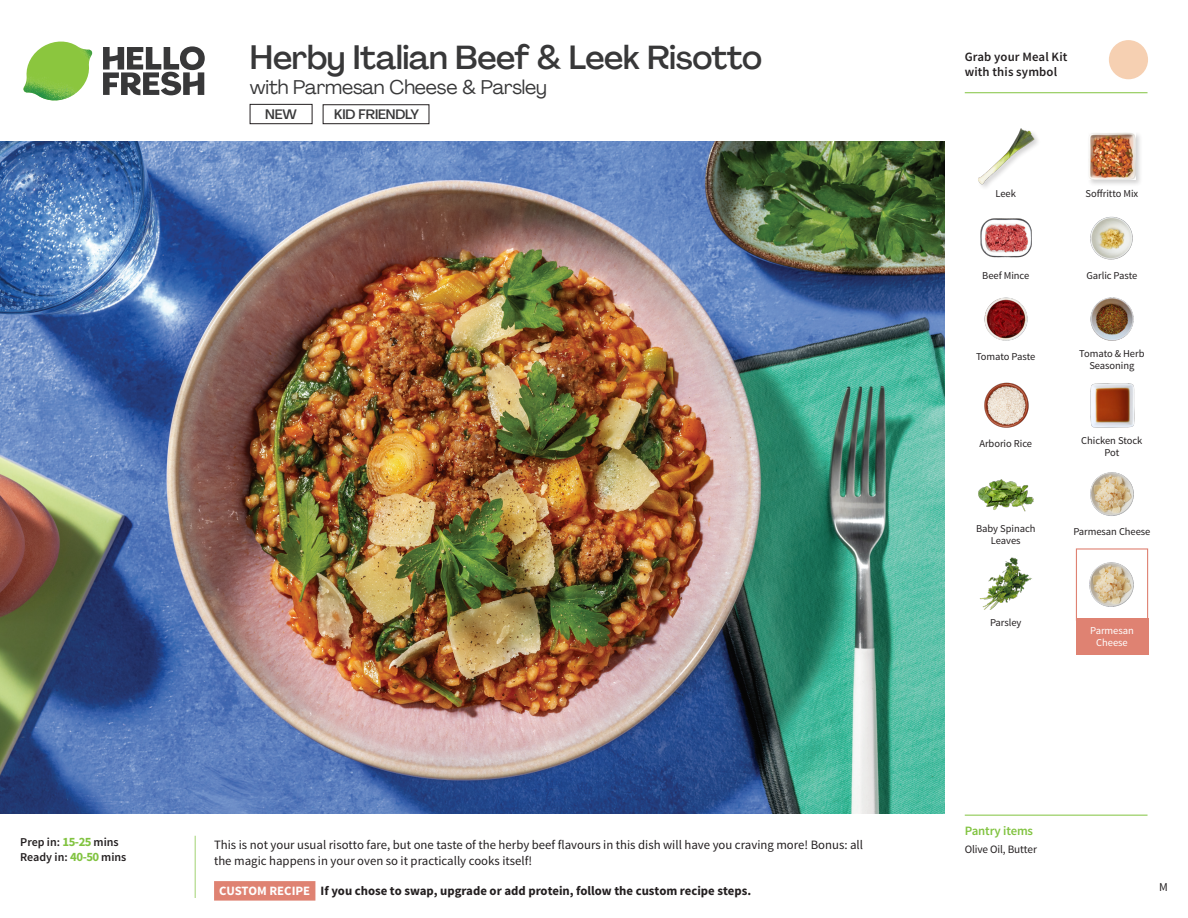
<style>
.page{position:relative;width:1188px;height:918px;background:#fff}
.page>*{position:absolute;margin:0;border:0;box-sizing:border-box;transform-origin:0 0}
._15_Titel_UK{font:500 33px "Agrandir";letter-spacing:-.01em;color:#383839}
._15_Titel_UK-2{font:19.5px "Agrandir";letter-spacing:-.01em;color:#383839}
.t1{font:500 13.5px "Agrandir";letter-spacing:-.01em;color:#383839}
.Step_6_Text_AU{font:12.75px/16.5px "Source Sans Pro";color:#231f20}
.Step_6_Text_AU-2{font:700 12.75px "Source Sans Pro";color:#231f20}
.t2{font:600 12.75px/15px "Source Sans Pro";letter-spacing:.01em;color:#231f20}
._04_Headers_Front{font:600 12.75px "Source Sans Pro";letter-spacing:-.01em;color:#81c340}
._04_Intro{font:600 12px "Source Sans Pro";color:#231f20}
.t3{font:12px "Source Sans Pro";color:#231f20}
._05_Pantry{font:11.25px "Source Sans Pro";letter-spacing:-.01em;color:#231f20}
._18_FRONT_ingredients{font:10.5px/12px "Source Sans Pro";letter-spacing:-.005em;color:#231f20;text-align:center}
._18_FRONT_ingredients-2{font:10.5px/12px "Source Sans Pro";letter-spacing:-.005em;color:#fff;text-align:center}
.s1{font-weight:700;font-size:12.75px;color:#81c340}
.s2{color:#fff}
</style>
<div class="page">
<svg style="left:103px;top:46px;width:102px;height:49px"></svg>
<img style="left:23px;top:42px;width:69px;height:59px">
<svg style="left:194px;top:835px;width:122px;height:66px"></svg>
<img style="left:0;top:142px;width:945px;height:672px">
<div style="left:250px;top:104px;width:62px;height:20px;border:1px solid #231f20"></div>
<div style="left:323px;top:105px;width:106px;height:19px;border:1px solid #231f20"></div>
<img style="left:1090px;top:297px;width:44px;height:44px">
<img style="left:1090px;top:383px;width:45px;height:45px">
<img style="left:984px;top:382px;width:45px;height:46px">
<img style="left:978px;top:479px;width:55px;height:33px">
<img style="left:979px;top:557px;width:53px;height:53px">
<img style="left:980px;top:218px;width:51px;height:40px">
<img style="left:1090px;top:216px;width:43px;height:44px">
<img style="left:984px;top:297px;width:44px;height:44px">
<img style="left:978px;top:128px;width:56px;height:57px">
<div style="left:1087px;top:131px;width:56px;height:56px;background:#231f20;opacity:.2"></div>
<img style="left:1089px;top:132px;width:46px;height:47px">
<img style="left:1090px;top:472px;width:44px;height:44px">
<div style="left:1076px;top:548px;width:72px;height:73px;border:1px solid #df8272"></div>
<div style="left:1076px;top:618px;width:72px;height:37px;background:#df8272"></div>
<img style="left:1089px;top:562px;width:45px;height:45px">
<hr style="left:965px;top:815px;width:183px;height:1px;background:#81c340">
<svg style="left:1091px;top:40px;width:57px;height:54px"></svg>
<hr style="left:965px;top:92px;width:183px;height:1px;background:#81c340">
<p class="_15_Titel_UK" style="left:250px;top:37px;width:514px">Herby Italian Beef &amp; Leek Risotto</p>
<p class="_15_Titel_UK-2" style="left:250px;top:75px;width:298px">with Parmesan Cheese &amp; Parsley</p>
<p class="t1" style="left:265px;top:106px;width:33px">NEW</p>
<p class="t1" style="left:334px;top:106px;width:86px">KID FRIENDLY</p>
<p class="_04_Intro" style="left:20px;top:835px;width:100px">Prep in: <span class="s1">15-25</span> mins</p>
<p class="_04_Intro" style="left:20px;top:850px;width:108px">Ready in: <span class="s1">40-50</span> mins</p>
<p class="Step_6_Text_AU" style="left:214px;top:837px;width:651px">This is not your usual risotto fare, but one taste of the herby beef flavours in this dish will have you craving more! Bonus: all the magic happens in your oven so it practically cooks itself!</p>
<p class="Step_6_Text_AU-2" style="left:219px;top:882px;width:533px"><span class="s2">CUSTOM RECIPE</span> If you chose to swap, upgrade or add protein, follow the custom recipe steps.</p>
<p class="t2" style="left:965px;top:50px;width:104px">Grab your Meal Kit with this symbol</p>
<p class="_18_FRONT_ingredients" style="left:996px;top:188px;width:22px">Leek</p>
<p class="_18_FRONT_ingredients" style="left:1086px;top:188px;width:54px">Soffritto Mix</p>
<p class="_18_FRONT_ingredients" style="left:982px;top:270px;width:48px">Beef Mince</p>
<p class="_18_FRONT_ingredients" style="left:1086px;top:270px;width:53px">Garlic Paste</p>
<p class="_18_FRONT_ingredients" style="left:976px;top:351px;width:61px">Tomato Paste</p>
<p class="_18_FRONT_ingredients" style="left:1079px;top:348px;width:67px">Tomato &amp; Herb<br>Seasoning</p>
<p class="_18_FRONT_ingredients" style="left:979px;top:437px;width:54px">Arborio Rice</p>
<p class="_18_FRONT_ingredients" style="left:1081px;top:435px;width:63px">Chicken Stock<br>Pot</p>
<p class="_18_FRONT_ingredients" style="left:976px;top:523px;width:61px">Baby Spinach</p>
<p class="_18_FRONT_ingredients" style="left:1073px;top:526px;width:79px">Parmesan Cheese</p>
<p class="_18_FRONT_ingredients" style="left:991px;top:535px;width:31px">Leaves</p>
<p class="_18_FRONT_ingredients" style="left:990px;top:616px;width:33px">Parsley</p>
<p class="_18_FRONT_ingredients-2" style="left:1090px;top:625px;width:45px">Parmesan<br>Cheese</p>
<p class="_04_Headers_Front" style="left:965px;top:822px;width:70px">Pantry items</p>
<p class="_05_Pantry" style="left:965px;top:842px;width:74px">Olive Oil, Butter</p>
<p class="t3" style="left:1159px;top:879px;width:10px">M</p>
</div>
